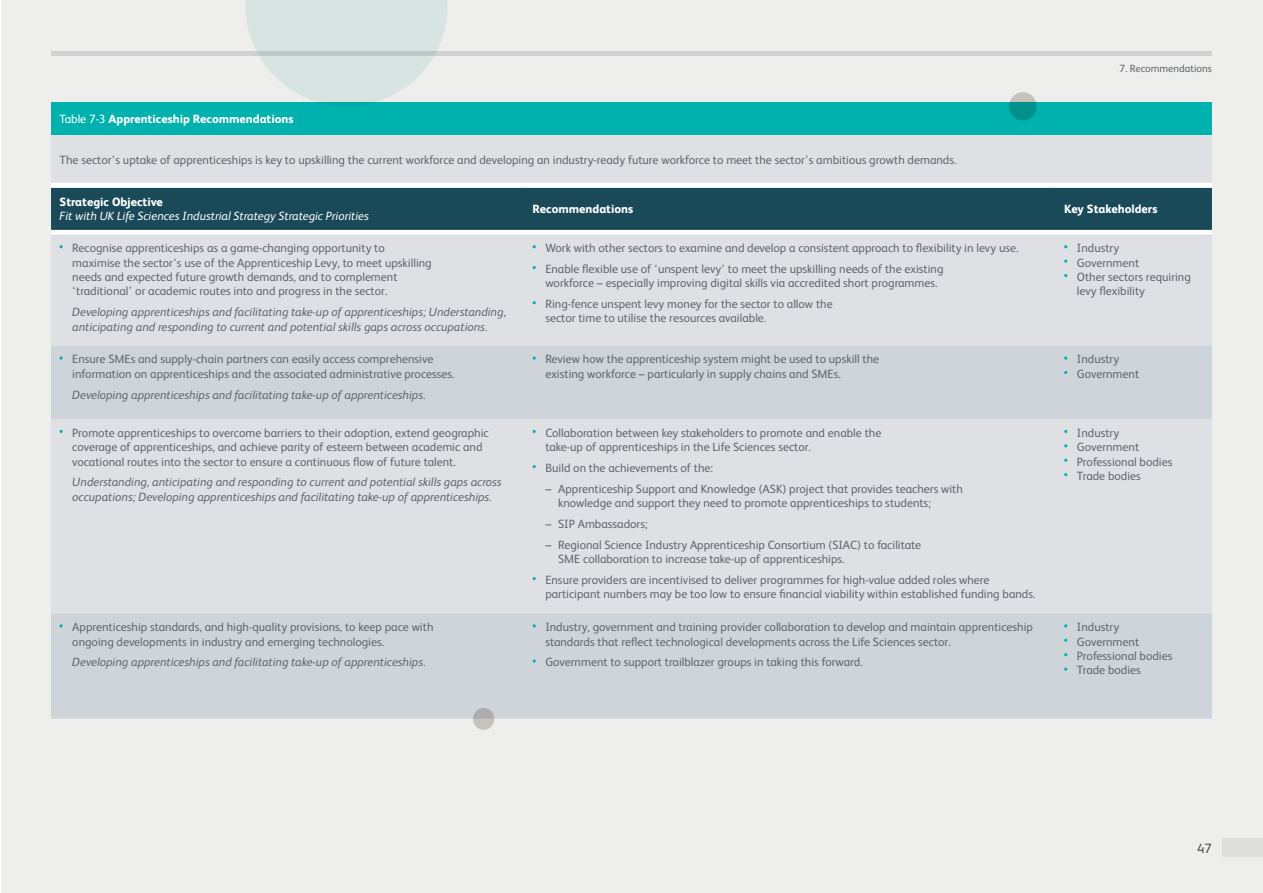
<style>
.page{position:relative;width:1263px;height:893px;background:#fff}
.page>*{position:absolute;margin:0;border:0;box-sizing:border-box;transform-origin:0 0}
.t1{font:13.5px "FS Albert";color:#51565f}
.Bullets{font:12px/14.4px "FS Albert";color:#60666c}
.Bullets-2{font:italic 12px/14.4px "FS Albert";color:#60666c}
.Body_Copy{font:12px "FS Albert";color:#60666c}
.Body_Copy-2{font:italic 12px/14.4px "FS Albert";color:#fff}
.Bullets-3{font:800 12px "FS Albert";color:#fff}
.t2{font:10.5px "FS Albert";color:#60666c}
.s1{font-weight:400}
.s2{font-weight:800;font-style:normal}
</style>
<div class="page">
<div style="left:1px;top:0;width:1262px;height:893px;background:#eeeeec"></div>
<div style="left:51px;top:102px;width:1161px;height:33px;background:#00b2ad"></div>
<div style="left:51px;top:135px;width:1161px;height:211px;background:#dfe0e4"></div>
<div style="left:51px;top:183px;width:1161px;height:51px;background:#fff"></div>
<div style="left:51px;top:188px;width:1161px;height:42px;background:#1a4a58"></div>
<svg style="left:51px;top:346px;width:1161px;height:373px;fill:#dfe0e4"></svg>
<hr style="left:51px;top:187px;width:473px;height:1px;background:#fff">
<hr style="left:524px;top:187px;width:532px;height:1px;background:#fff">
<hr style="left:1056px;top:187px;width:156px;height:1px;background:#fff">
<svg style="left:60px;top:356px;width:3px;height:4px"></svg>
<svg style="left:533px;top:356px;width:3px;height:4px"></svg>
<svg style="left:1064px;top:356px;width:3px;height:4px"></svg>
<svg style="left:533px;top:659px;width:3px;height:4px"></svg>
<svg style="left:1064px;top:667px;width:3px;height:4px"></svg>
<div style="left:473px;top:708px;width:21px;height:22px;background:linear-gradient(to bottom,#a5a6aa,#ccc7bf);border-radius:50%"></div>
<svg style="left:1009px;top:92px;width:28px;height:29px"></svg>
<hr style="left:51px;top:51px;width:1161px;height:4px;background:#d0d1d3">
<svg style="left:246px;top:0;width:202px;height:102px"></svg>
<p class="t2" style="left:1119px;top:61px;width:94px">7. Recommendations</p>
<p class="Bullets-3" style="left:60px;top:110px;width:236px"><span class="s1">Table 7-3</span> Apprenticeship Recommendations</p>
<p class="Body_Copy" style="left:60px;top:151px;width:898px">The sector’s uptake of apprenticeships is key to upskilling the current workforce and developing an industry-ready future workforce to meet the sector’s ambitious growth demands.</p>
<p class="Body_Copy-2" style="left:60px;top:194px;width:311px"><span class="s2">Strategic Objective<br></span>Fit with UK Life Sciences Industrial Strategy Strategic Priorities</p>
<p class="Bullets-3" style="left:533px;top:200px;width:102px">Recommendations</p>
<p class="Bullets-3" style="left:1064px;top:200px;width:95px">Key Stakeholders</p>
<p class="Bullets" style="left:72px;top:240px;width:361px">Recognise apprenticeships as a game-changing opportunity to maximise the sector’s use of the Apprenticeship Levy, to meet upskilling needs and expected future growth demands, and to complement ‘traditional’ or academic routes into and progress in the sector.</p>
<p class="Bullets-2" style="left:72px;top:304px;width:435px">Developing apprenticeships and facilitating take-up of apprenticeships; Understanding, anticipating and responding to current and potential skills gaps across occupations.</p>
<p class="Bullets" style="left:545px;top:240px;width:475px">Work with other sectors to examine and develop a consistent approach to flexibility in levy use.</p>
<p class="Bullets" style="left:545px;top:261px;width:400px">Enable flexible use of ‘unspent levy’ to meet the upskilling needs of the existing workforce – especially improving digital skills via accredited short programmes.</p>
<p class="Bullets" style="left:545px;top:296px;width:289px">Ring-fence unspent levy money for the sector to allow the sector time to utilise the resources available.</p>
<p class="Bullets" style="left:1077px;top:240px;width:44px">Industry</p>
<p class="Bullets" style="left:1077px;top:255px;width:64px">Government</p>
<p class="Bullets" style="left:1077px;top:269px;width:115px">Other sectors requiring levy flexibility</p>
<p class="Bullets" style="left:72px;top:352px;width:384px">Ensure SMEs and supply-chain partners can easily access comprehensive information on apprenticeships and the associated administrative processes.</p>
<p class="Bullets-2" style="left:72px;top:387px;width:355px">Developing apprenticeships and facilitating take-up of apprenticeships.</p>
<p class="Bullets" style="left:72px;top:425px;width:418px">Promote apprenticeships to overcome barriers to their adoption, extend geographic coverage of apprenticeships, and achieve parity of esteem between academic and vocational routes into the sector to ensure a continuous flow of future talent.</p>
<p class="Bullets-2" style="left:72px;top:474px;width:431px">Understanding, anticipating and responding to current and potential skills gaps across occupations; Developing apprenticeships and facilitating take-up of apprenticeships.</p>
<p class="Bullets" style="left:72px;top:619px;width:363px">Apprenticeship standards, and high-quality provisions, to keep pace with ongoing developments in industry and emerging technologies.</p>
<p class="Bullets-2" style="left:72px;top:654px;width:355px">Developing apprenticeships and facilitating take-up of apprenticeships.</p>
<p class="Bullets" style="left:545px;top:352px;width:335px">Review how the apprenticeship system might be used to upskill the existing workforce – particularly in supply chains and SMEs.</p>
<p class="Bullets" style="left:1077px;top:352px;width:44px">Industry</p>
<p class="Bullets" style="left:1077px;top:366px;width:64px">Government</p>
<p class="Bullets" style="left:545px;top:425px;width:337px">Collaboration between key stakeholders to promote and enable the take-up of apprenticeships in the Life Sciences sector.</p>
<p class="Bullets" style="left:545px;top:460px;width:169px">Build on the achievements of the:</p>
<p class="Bullets" style="left:558px;top:481px;width:406px;text-indent:-13px">– Apprenticeship Support and Knowledge (ASK) project that provides teachers with knowledge and support they need to promote apprenticeships to students;</p>
<p class="Bullets" style="left:545px;top:516px;width:104px">– SIP Ambassadors;</p>
<p class="Bullets" style="left:558px;top:537px;width:365px;text-indent:-13px">– Regional Science Industry Apprenticeship Consortium (SIAC) to facilitate<br>SME collaboration to increase take-up of apprenticeships.</p>
<p class="Bullets" style="left:545px;top:572px;width:492px">Ensure providers are incentivised to deliver programmes for high-value added roles where participant numbers may be too low to ensure financial viability within established funding bands.</p>
<p class="Bullets" style="left:545px;top:619px;width:489px">Industry, government and training provider collaboration to develop and maintain apprenticeship standards that reflect technological developments across the Life Sciences sector.</p>
<p class="Bullets" style="left:545px;top:654px;width:319px">Government to support trailblazer groups in taking this forward.</p>
<p class="Bullets" style="left:1077px;top:425px;width:44px">Industry</p>
<p class="Bullets" style="left:1077px;top:439px;width:64px">Government</p>
<p class="Bullets" style="left:1077px;top:454px;width:97px">Professional bodies</p>
<p class="Bullets" style="left:1077px;top:468px;width:65px">Trade bodies</p>
<p class="Bullets" style="left:1077px;top:619px;width:44px">Industry</p>
<p class="Bullets" style="left:1077px;top:634px;width:64px">Government</p>
<p class="Bullets" style="left:1077px;top:648px;width:97px">Professional bodies</p>
<p class="Bullets" style="left:1077px;top:662px;width:65px">Trade bodies</p>
<p class="t1" style="left:1197px;top:839px;width:16px">47</p>
</div>
